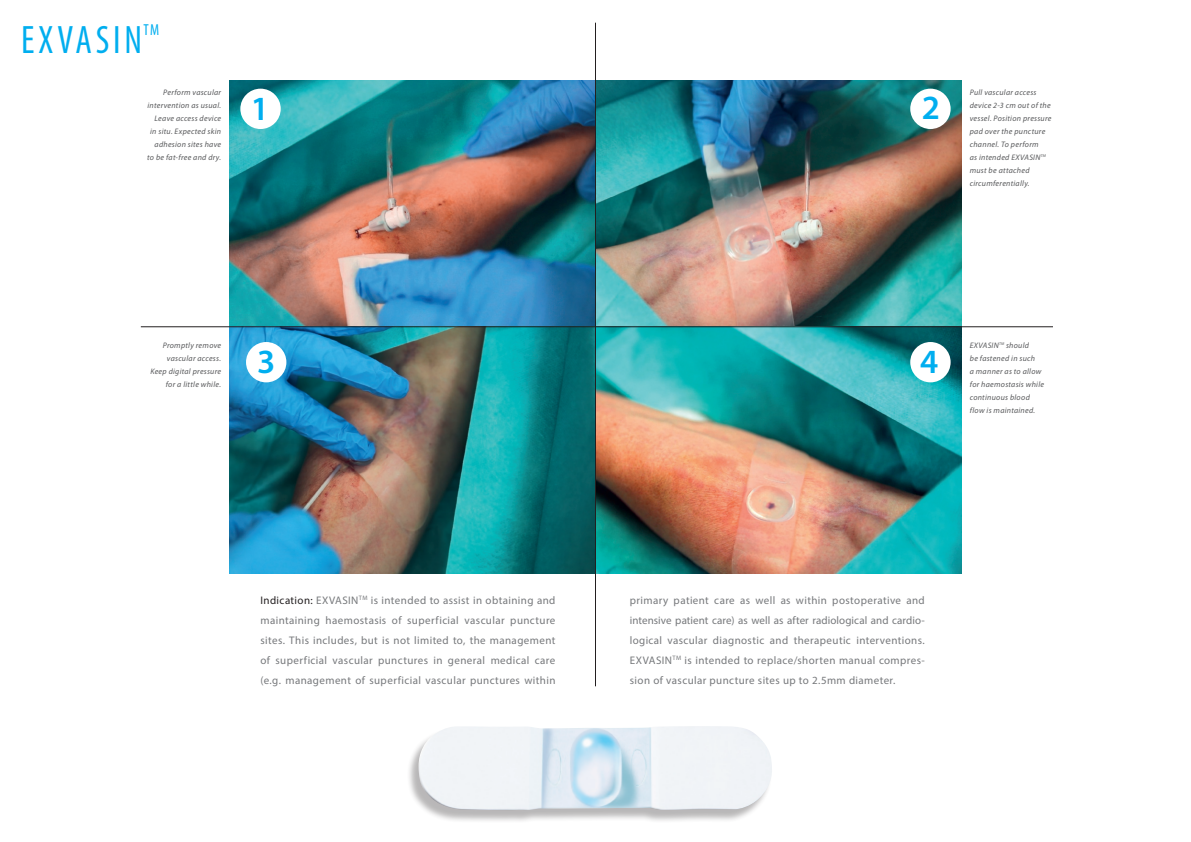
<style>
.page{position:relative;width:1191px;height:842px;background:#fff}
.page>*{position:absolute;margin:0;border:0;box-sizing:border-box;transform-origin:0 0}
.t1{font:condensed 39.8px "Myriad Pro";letter-spacing:.1em;color:#00aeef;scale:.95 1}
.t2{font:600 34px "Myriad Pro";color:#00aeef}
.t3{font:condensed 15.9px "Myriad Pro";color:#00aeef;scale:.95 1}
.t4{font:11px/20px "Myriad Pro";letter-spacing:.035em;color:#76787b;text-align:justify}
.t5{font:italic 8px/13px "Myriad Pro";letter-spacing:.035em;color:#57585a;text-align:right}
.s1{color:#231f20}
</style>
<div class="page">
<img style="left:230px;top:81px;width:731px;height:492px">
<hr style="left:141px;top:326px;width:912px;height:1px;background:#231f20">
<hr style="left:595px;top:23px;width:1px;height:663px;background:#231f20">
<div style="left:240px;top:89px;width:41px;height:40px;background:#fff;border-radius:50%"></div>
<div style="left:910px;top:89px;width:40px;height:40px;background:#fff;border-radius:50%"></div>
<div style="left:246px;top:342px;width:40px;height:40px;background:#fff;border-radius:50%"></div>
<div style="left:910px;top:342px;width:40px;height:40px;background:#fff;border-radius:50%"></div>
<div style="left:407px;top:728px;width:364px;height:95px;background:#231f20;opacity:.32"></div>
<img style="left:418px;top:726px;width:354px;height:84px">
<h1 class="t1" style="left:21px;top:18px;width:129px">EXVASIN</h1>
<h3 class="t3" style="left:143px;top:21px;width:18px">TM</h3>
<p class="t5" style="left:147px;top:86px;width:75px">Perform vascular intervention as usual.<br>Leave access device in situ. Expected skin adhesion sites have to be fat-free and dry.</p>
<h2 class="t2" style="left:251px;top:87px;width:20px">1</h2>
<h2 class="t2" style="left:921px;top:86px;width:20px">2</h2>
<p class="t5" style="left:969px;top:86px;width:83px;text-align:left">Pull vascular access device 2-3 cm out of the vessel. Position pressure pad over the puncture channel. To perform<br>as intended EXVASIN<sup>TM </sup>must be attached circumferentially.</p>
<p class="t5" style="left:150px;top:339px;width:72px">Promptly remove vascular access.<br>Keep digital pressure for a little while.</p>
<h2 class="t2" style="left:257px;top:340px;width:20px">3</h2>
<h2 class="t2" style="left:920px;top:340px;width:20px">4</h2>
<p class="t5" style="left:969px;top:339px;width:76px;text-align:left">EXVASIN<sup>TM</sup> should<br>be fastened in such<br>a manner as to allow for haemostasis while continuous blood flow is maintained.</p>
<p class="t4" style="left:260px;top:590px;width:296px"><span class="s1">Indication:</span> EXVASIN<sup>TM</sup> is intended to assist in obtaining and maintaining haemostasis of superficial vascular puncture sites. This includes, but is not limited to, the management of superficial vascular punctures in general medical care (e.g. management of superficial vascular punctures within</p>
<p class="t4" style="left:630px;top:590px;width:296px">primary patient care as well as within postoperative and intensive patient care) as well as after radiological and cardio&shy;logical vascular diagnostic and therapeutic interventions.<br>EXVASIN<sup>TM</sup> is intended to replace/shorten manual compres&shy;sion of vascular puncture sites up to 2.5mm diameter.</p>
</div>
